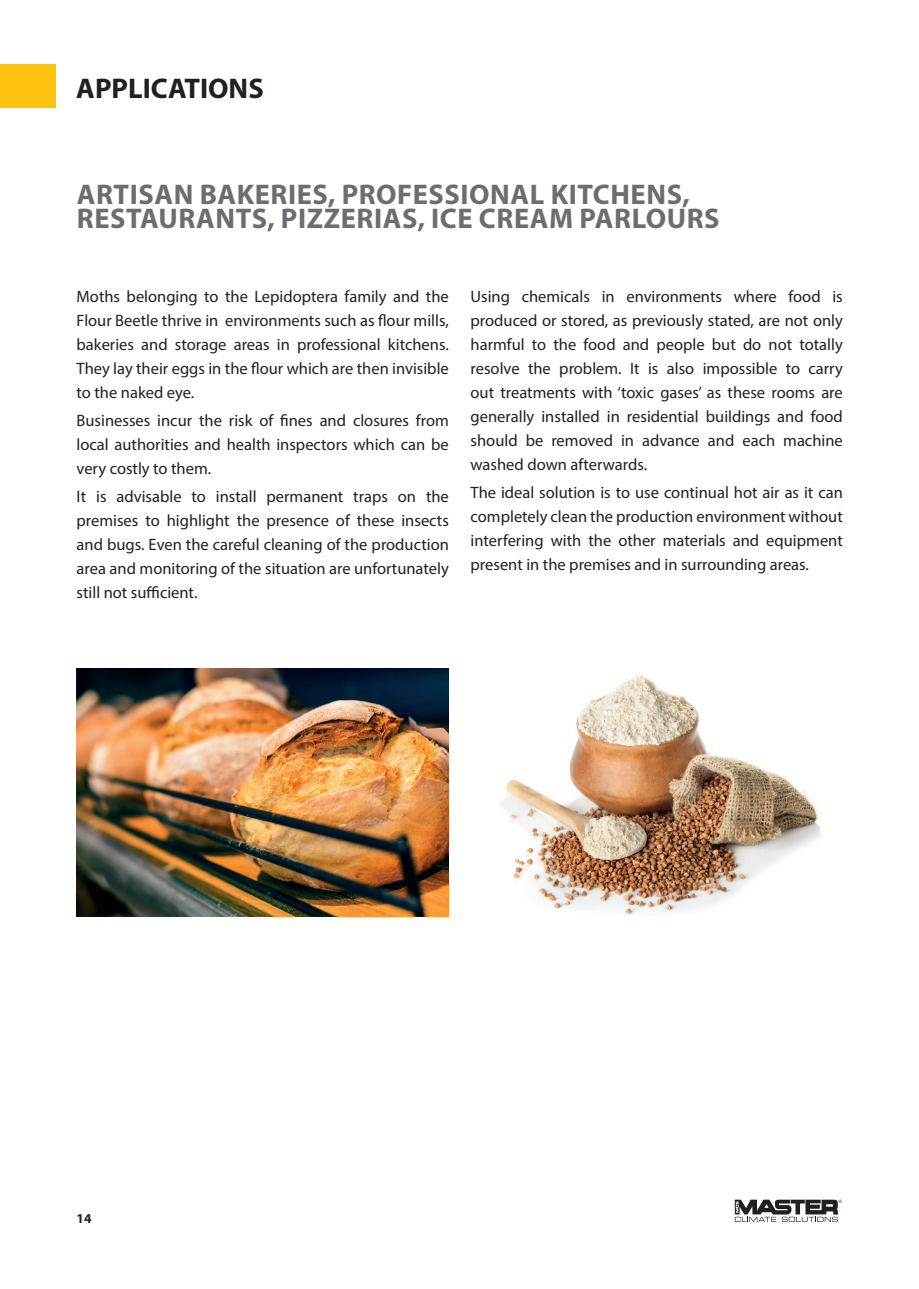
<style>
.page{position:relative;width:919px;height:1289px;background:#fff}
.page>*{position:absolute;margin:0;border:0;box-sizing:border-box;transform-origin:0 0}
.t1{font:700 28.5px/24px "Myriad Pro";letter-spacing:.02em;color:#6c6d70}
.t2{font:700 28.5px "Myriad Pro";color:#231f20}
.t3{font:16.5px/24px "Myriad Pro";color:#231f20;text-align:justify}
.t4{font:700 13.5px "Myriad Pro";color:#231f20}
</style>
<div class="page">
<svg style="left:734px;top:1199px;width:107px;height:22px"></svg>
<div style="left:0;top:64px;width:55px;height:43px;background:#fec210"></div>
<img style="left:77px;top:668px;width:372px;height:248px">
<img style="left:500px;top:674px;width:321px;height:240px">
<h1 class="t2" style="left:76px;top:70px;width:189px">APPLICATIONS</h1>
<h1 class="t1" style="left:77px;top:182px;width:644px">ARTISAN BAKERIES, PROFESSIONAL KITCHENS,<br>RESTAURANTS, PIZZERIAS, ICE CREAM PARLOURS</h1>
<p class="t3" style="left:77px;top:284px;width:374px">Moths belonging to the Lepidoptera family and the Flour Beetle thrive in environments such as flour mills, bakeries and storage areas in professional kitchens.<br>They lay their eggs in the flour which are then invisible to the naked eye.</p>
<p class="t3" style="left:77px;top:408px;width:374px">Businesses incur the risk of fines and closures from local authorities and health inspectors which can be very costly to them.</p>
<p class="t3" style="left:77px;top:484px;width:374px">It is advisable to install permanent traps on the premises to highlight the presence of these insects and bugs. Even the careful cleaning of the production area and monitoring of the situation are unfortunately still not sufficient.</p>
<p class="t3" style="left:470px;top:284px;width:374px">Using chemicals in environments where food is produced or stored, as previously stated, are not only harmful to the food and people but do not totally resolve the problem. It is also impossible to carry out treatments with ‘toxic gases’ as these rooms are generally installed in residential buildings and food should be removed in advance and each machine washed down afterwards.</p>
<p class="t3" style="left:470px;top:480px;width:374px">The ideal solution is to use continual hot air as it can completely clean the production environment without interfering with the other materials and equipment present in the premises and in surrounding areas.</p>
<p class="t4" style="left:77px;top:1209px;width:16px">14</p>
</div>
